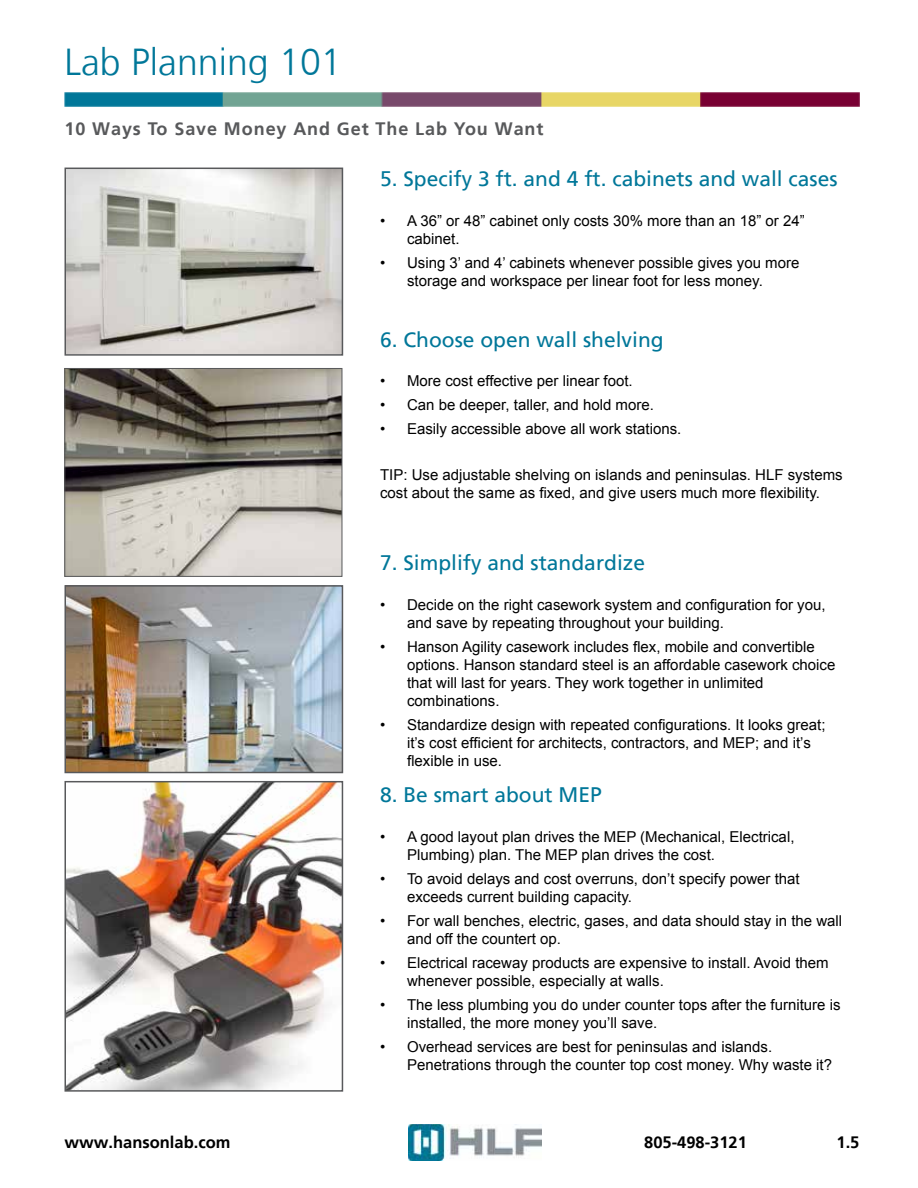
<style>
.page{position:relative;width:918px;height:1188px;background:#fff}
.page>*{position:absolute;margin:0;border:0;box-sizing:border-box;transform-origin:0 0}
.t1{font:300 37.5px "Frutiger";color:#079}
.t2{font:21px "Frutiger";color:#079}
.t3{font:700 18px "Frutiger";letter-spacing:.05em;color:#58595b}
.t4{font:700 16.5px "Frutiger";color:#000}
.t5{font:15px/18px "Arial";color:#000}
</style>
<div class="page">
<img style="left:64px;top:92px;width:796px;height:15px">
<img style="left:67px;top:370px;width:273px;height:205px">
<div style="left:65px;top:368px;width:277px;height:209px;border:1px solid #58595b"></div>
<img style="left:67px;top:171px;width:273px;height:182px">
<div style="left:64px;top:168px;width:279px;height:188px;border:2px solid #58595b"></div>
<img style="left:67px;top:588px;width:273px;height:182px">
<div style="left:64px;top:585px;width:279px;height:188px;border:2px solid #58595b"></div>
<img style="left:67px;top:784px;width:273px;height:305px">
<div style="left:64px;top:781px;width:279px;height:311px;border:2px solid #58595b"></div>
<img style="left:409px;top:1125px;width:133px;height:35px">
<h1 class="t1" style="left:64px;top:40px;width:279px">Lab Planning 101</h1>
<p class="t3" style="left:64px;top:118px;width:480px">10 Ways To Save Money And Get The Lab You Want</p>
<h2 class="t2" style="left:380px;top:167px;width:459px">5. Specify 3 ft. and 4 ft. cabinets and wall cases</h2>
<p class="t5" style="left:407px;top:212px;width:399px;text-indent:-27px">• A 36” or 48” cabinet only costs 30% more than an 18” or 24” cabinet.</p>
<p class="t5" style="left:407px;top:254px;width:394px;text-indent:-27px">• Using 3’ and 4’ cabinets whenever possible gives you more storage and workspace per linear foot for less money.</p>
<h2 class="t2" style="left:380px;top:327px;width:285px">6. Choose open wall shelving</h2>
<p class="t5" style="left:380px;top:372px;width:254px">• More cost effective per linear foot.</p>
<p class="t5" style="left:380px;top:396px;width:275px">• Can be deeper, taller, and hold more.</p>
<p class="t5" style="left:380px;top:420px;width:303px">• Easily accessible above all work stations.</p>
<p class="t5" style="left:380px;top:466px;width:464px">TIP: Use adjustable shelving on islands and peninsulas. HLF systems cost about the same as fixed, and give users much more flexibility.</p>
<h2 class="t2" style="left:380px;top:551px;width:266px">7. Simplify and standardize</h2>
<p class="t5" style="left:407px;top:596px;width:420px;text-indent:-27px">• Decide on the right casework system and configuration for you, and save by repeating throughout your building.</p>
<p class="t5" style="left:407px;top:638px;width:430px;text-indent:-27px">• Hanson Agility casework includes flex, mobile and convertible options. Hanson standard steel is an affordable casework choice that will last for years. They work together in unlimited combinations.</p>
<p class="t5" style="left:407px;top:716px;width:420px;text-indent:-27px">• Standardize design with repeated configurations. It looks great; it’s cost efficient for architects, contractors, and MEP; and it’s flexible in use.</p>
<h2 class="t2" style="left:380px;top:782px;width:223px">8. Be smart about MEP</h2>
<p class="t5" style="left:407px;top:828px;width:389px;text-indent:-27px">• A good layout plan drives the MEP (Mechanical, Electrical,<br>Plumbing) plan. The MEP plan drives the cost.</p>
<p class="t5" style="left:407px;top:870px;width:394px;text-indent:-27px">• To avoid delays and cost overruns, don’t specify power that exceeds current building capacity.</p>
<p class="t5" style="left:407px;top:912px;width:437px;text-indent:-27px">• For wall benches, electric, gases, and data should stay in the wall and off the countert op.</p>
<p class="t5" style="left:407px;top:954px;width:423px;text-indent:-27px">• Electrical raceway products are expensive to install. Avoid them whenever possible, especially at walls.</p>
<p class="t5" style="left:407px;top:996px;width:435px;text-indent:-27px">• The less plumbing you do under counter tops after the furniture is installed, the more money you’ll save.</p>
<p class="t5" style="left:407px;top:1038px;width:426px;text-indent:-27px">• Overhead services are best for peninsulas and islands.<br>Penetrations through the counter top cost money. Why waste it?</p>
<p class="t4" style="left:64px;top:1133px;width:167px">www.hansonlab.com</p>
<p class="t4" style="left:644px;top:1133px;width:104px">805-498-3121</p>
<p class="t4" style="left:837px;top:1133px;width:24px">1.5</p>
</div>
